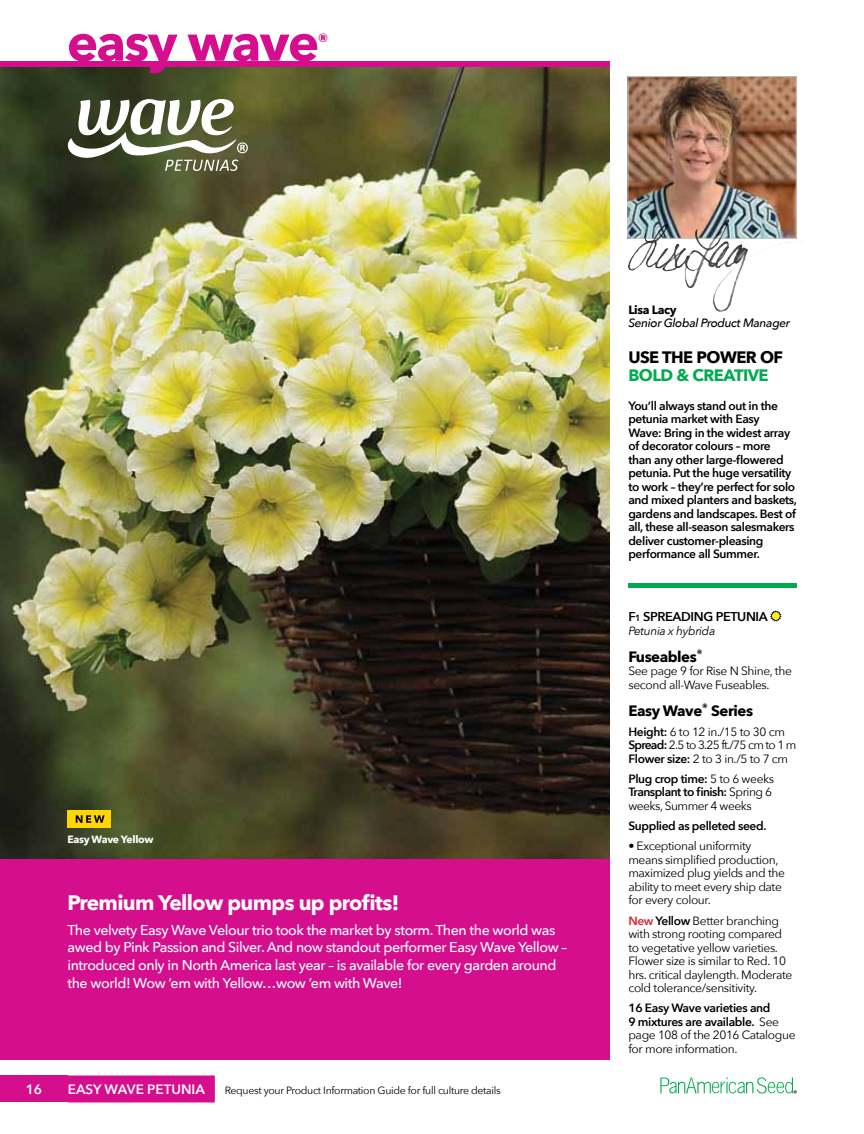
<style>
.page{position:relative;width:864px;height:1134px;background:#fff}
.page>*{position:absolute;margin:0;border:0;box-sizing:border-box;transform-origin:0 0}
.t1{font:700 52.5px "Avenir Next";letter-spacing:-.03em;color:#d40e8c}
.t2{font:700 21px "Avenir Next";letter-spacing:-.03em;color:#fff}
.t3{font:700 18.9px "Avenir Next";color:#d40e8c}
.t4{font:700 16.5px/18px "Avenir Next";letter-spacing:-.03em;color:#00ab4f}
.t5{font:700 16.5px "Avenir Next";letter-spacing:-.03em;color:#000}
.t6{font:700 15px "Avenir Next";letter-spacing:-.03em;color:#000}
.t7{font:500 14.25px/18px "Avenir Next";letter-spacing:-.03em;color:#fff}
.t8{font:600 13.5px "Avenir Next";color:#fff}
.t9{font:600 12.75px "Avenir Next";letter-spacing:-.03em;color:#000}
.t10{font:12px/13.5px "Avenir Next";letter-spacing:-.03em;color:#000}
.t11{font:600 12px/13.5px "Avenir Next";letter-spacing:-.03em;color:#000}
.t12{font:italic 500 12px/13.5px "Avenir Next";letter-spacing:-.03em;color:#000}
.t13{font:italic 12px "Avenir Next";letter-spacing:-.03em;color:#000}
.t14{font:10.5px "Avenir Next";letter-spacing:-.03em;color:#000}
.t15{font:700 10.5px "Avenir Next";letter-spacing:-.03em;color:#fff}
.s1{font-weight:700;font-style:normal}
.s2{color:#000}
.s3{font-size:8.85px}
.s4{font-weight:600}
.s5{font-weight:600;color:#d92632}
</style>
<div class="page">
<svg style="left:660px;top:1077px;width:137px;height:17px"></svg>
<div style="left:0;top:1076px;width:68px;height:26px;background:#d40e8c"></div>
<div style="left:68px;top:1076px;width:147px;height:26px;background:#d40e8c"></div>
<div style="left:0;top:61px;width:610px;height:7px;background:#d40e8c"></div>
<hr style="left:628px;top:584px;width:169px;height:4px;background:#00ab4f">
<svg style="left:770px;top:610px;width:12px;height:12px"></svg>
<img style="left:630px;top:78px;width:164px;height:158px">
<div style="left:628px;top:76px;width:168px;height:162px;border:1px solid #c7c8ca"></div>
<img style="left:0;top:68px;width:610px;height:792px">
<div style="left:0;top:860px;width:610px;height:200px;background:#d40e8c"></div>
<img style="left:695px;top:219px;width:32px;height:29px">
<svg style="left:65px;top:99px;width:183px;height:72px"></svg>
<div style="left:68px;top:810px;width:43px;height:18px;background:#ffd600"></div>
<svg style="left:76px;top:815px;width:29px;height:8px"></svg>
<p class="t1" style="left:67px;top:10px;width:254px">easy wave</p>
<p class="t3" style="left:318px;top:28px;width:13px">®</p>
<p class="t15" style="left:68px;top:833px;width:88px">Easy Wave Yellow</p>
<p class="t2" style="left:68px;top:890px;width:333px">Premium Yellow pumps up profits!</p>
<p class="t7" style="left:68px;top:921px;width:501px">The velvety Easy Wave Velour trio took the market by storm. Then the world was awed by Pink Passion and Silver. And now standout performer Easy Wave Yellow – introduced only in North America last year – is available for every garden around the world! Wow ’em with Yellow…wow ’em with Wave!</p>
<p class="t8" style="left:26px;top:1081px;width:18px">16</p>
<p class="t8" style="left:68px;top:1081px;width:139px">easy wave petunia</p>
<p class="t14" style="left:225px;top:1084px;width:278px">Request your Product Information Guide for full culture details</p>
<p class="t12" style="left:628px;top:303px;width:163px"><span class="s1">Lisa Lacy<br></span>Senior Global Product Manager</p>
<p class="t5" style="left:628px;top:347px;width:92px">USE THE POWER</p>
<p class="t4" style="left:628px;top:348px;width:156px;text-indent:132px"><span class="s2">OF<br></span>BOLD &amp; CREATIVE</p>
<p class="t11" style="left:628px;top:399px;width:170px">You’ll always stand out in the petunia market with Easy<br>Wave: Bring in the widest array of decorator colours – more than any other large-flowered petunia. Put the huge versatility to work – they’re perfect for solo and mixed planters and baskets, gardens and landscapes. Best of all, these all-season salesmakers deliver customer-pleasing performance all Summer.</p>
<p class="t9" style="left:628px;top:609px;width:71px">F<span class="s3">1</span> SPREADING</p>
<p class="t9" style="left:716px;top:609px;width:31px">PETUNIA</p>
<p class="t13" style="left:628px;top:623px;width:89px">Petunia x hybrida</p>
<p class="t6" style="left:628px;top:647px;width:76px">Fuseables<sup>®</sup></p>
<p class="t10" style="left:628px;top:664px;width:165px">See page 9 for Rise N Shine, the second all-Wave Fuseables.</p>
<p class="t6" style="left:628px;top:701px;width:126px">Easy Wave<sup>®</sup> Series</p>
<p class="t10" style="left:628px;top:725px;width:170px"><span class="s4">Height:</span> 6 to 12 in./15 to 30 cm<br><span class="s4">Spread:</span> 2.5 to 3.25 ft./75 cm to 1 m<br><span class="s4">Flower size:</span> 2 to 3 in./5 to 7 cm</p>
<p class="t10" style="left:628px;top:772px;width:147px"><span class="s4">Plug crop time:</span> 5 to 6 weeks<br><span class="s4">Transplant to finish:</span> Spring 6 weeks, Summer 4 weeks</p>
<p class="t11" style="left:628px;top:819px;width:140px">Supplied as pelleted seed.</p>
<p class="t10" style="left:628px;top:840px;width:158px">• Exceptional uniformity means simplified production, maximized plug yields and the ability to meet every ship date for every colour.</p>
<p class="t10" style="left:628px;top:914px;width:165px"><span class="s5">New</span> <span class="s4">Yellow</span> Better branching with strong rooting compared to vegetative yellow varieties.<br>Flower size is similar to Red. 10 hrs. critical daylength. Moderate cold tolerance/sensitivity.</p>
<p class="t10" style="left:628px;top:1002px;width:169px"><span class="s4">16 Easy Wave varieties and<br>9 mixtures are available.</span> See page 108 of the 2016 Catalogue for more information.</p>
</div>
